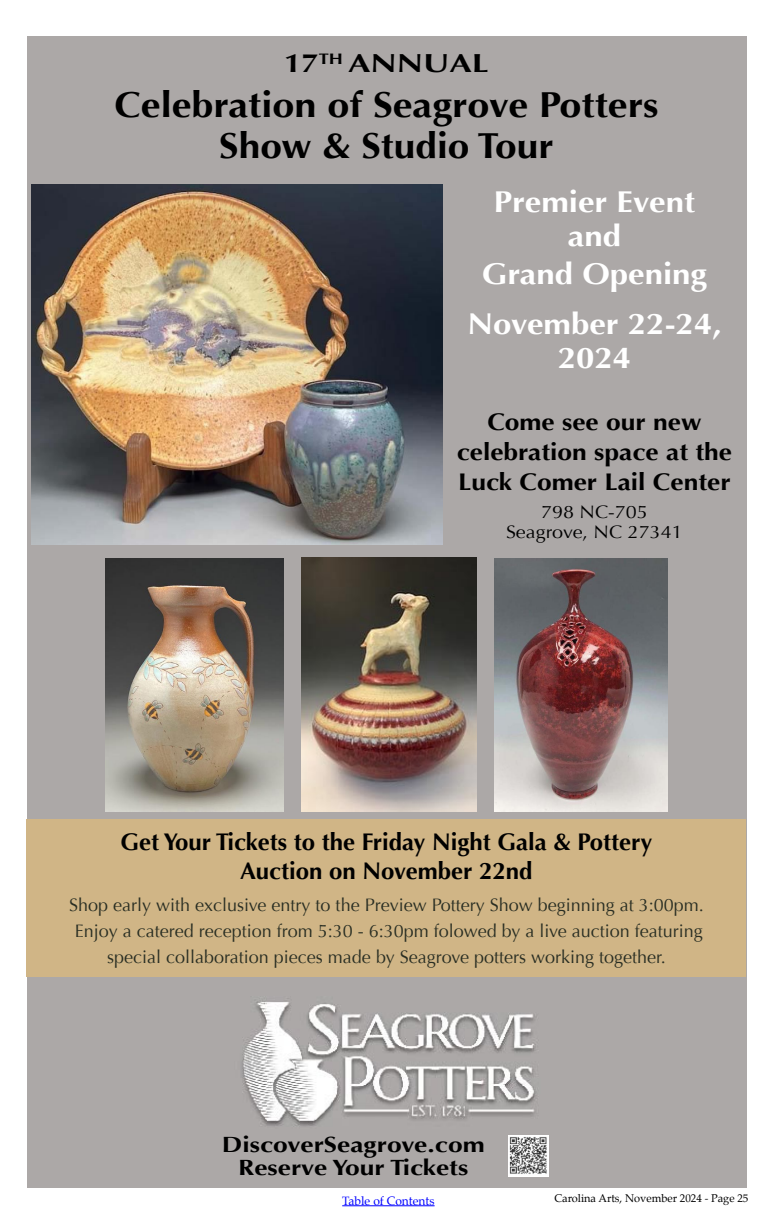
<style>
.page{position:relative;width:774px;height:1224px;background:#fff}
.page>*{position:absolute;margin:0;border:0;box-sizing:border-box;transform-origin:0 0}
.t1{font:700 36px/40.9px "Optima";color:#000;text-align:center;scale:1.1 1}
.t2{font:700 30px/34px "Optima";color:#fff;text-align:center;scale:1.1 1}
.t3{font:700 26px "Optima";color:#000;scale:1.2 1}
.t4{font:700 24px/28.8px "Optima";color:#000;text-align:center}
.t5{font:700 24px/30px "Optima";color:#000;text-align:center;scale:1.1 1}
.t6{font:700 22px/23px "Optima";color:#000;text-align:center;scale:1.2 1}
.t7{font:18px/26px "Optima";color:#292e23;text-align:center}
.t8{font:18px/20px "Optima";color:#000;text-align:center;scale:1.1 1}
.t9{font:12px "Palatino";color:#00f}
.t10{font:11px "Palatino";color:#000}
</style>
<div class="page">
<hr style="left:342px;top:1205px;width:93px;height:1px;background:#00f">
<div style="left:27px;top:36px;width:720px;height:1152px;background:#aca8a7"></div>
<img style="left:242px;top:1001px;width:294px;height:125px">
<div style="left:27px;top:820px;width:719px;height:157px;background:#d0b586"></div>
<img style="left:31px;top:184px;width:411px;height:360px">
<img style="left:106px;top:558px;width:178px;height:254px">
<img style="left:495px;top:558px;width:172px;height:254px">
<img style="left:301px;top:558px;width:176px;height:254px">
<div style="left:508px;top:1135px;width:41px;height:41px;background:#fff"></div>
<img style="left:509px;top:1136px;width:38px;height:38px">
<h3 class="t3" style="left:284px;top:48px;width:172px">17<sup>TH</sup> ANNUAL</h3>
<h1 class="t1" style="left:115px;top:85px;width:496px">Celebration of Seagrove Potters<br>Show &amp; Studio Tour</h1>
<h2 class="t2" style="left:494px;top:185px;width:184px">Premier Event and</h2>
<h2 class="t2" style="left:467px;top:249px;width:233px;line-height:50px">Grand Opening<br>November 22-24,</h2>
<h2 class="t2" style="left:558px;top:341px;width:68px">2024</h2>
<h3 class="t5" style="left:457px;top:408px;width:252px">Come see our new celebration space at the<br>Luck Comer Lail Center</h3>
<p class="t8" style="left:506px;top:502px;width:162px">798 NC-705<br>Seagrove, NC 27341</p>
<h3 class="t4" style="left:120px;top:828px;width:534px">Get Your Tickets to the Friday Night Gala &amp; Pottery<br>Auction on November 22nd</h3>
<p class="t7" style="left:69px;top:892px;width:636px">Shop early with exclusive entry to the Preview Pottery Show beginning at 3:00pm.<br>Enjoy a catered reception from 5:30 - 6:30pm folowed by a live auction featuring special collaboration pieces made by Seagrove potters working together.</p>
<p class="t6" style="left:222px;top:1133px;width:220px">DiscoverSeagrove.com<br>Reserve Your Tickets</p>
<p class="t9" style="left:342px;top:1190px;width:94px">Table of Contents</p>
<p class="t10" style="left:554px;top:1189px;width:195px">Carolina Arts, November 2024 - Page 25</p>
</div>
